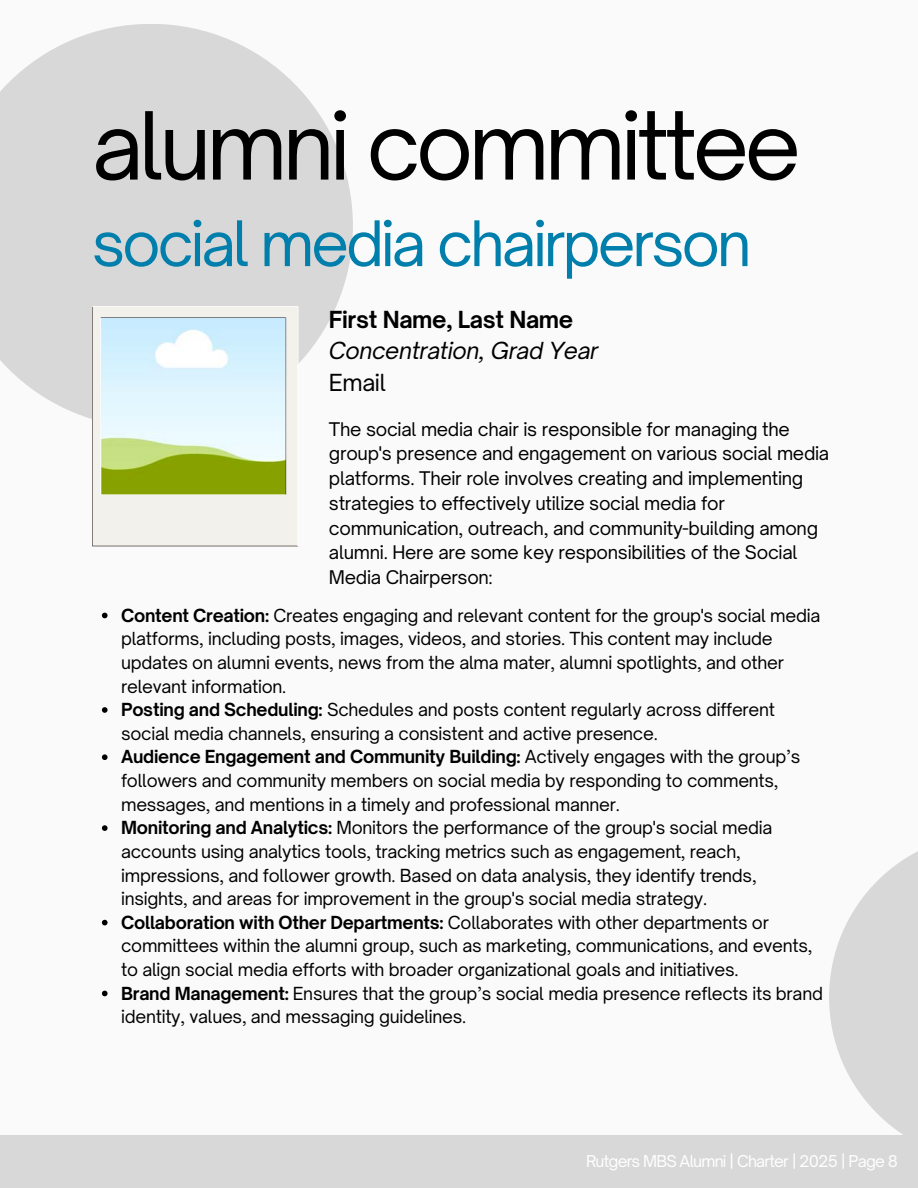
<style>
.page{position:relative;width:918px;height:1188px;background:#fafafa}
.page>*{position:absolute;margin:0;border:0;box-sizing:border-box;transform-origin:0 0}
.t1{font:89.7px "Open Sauce One";letter-spacing:-.05em;color:#000}
.t2{font:60px "Open Sauce One";letter-spacing:-.05em;color:#007fac}
.t3{font:italic 22.5px/31.5px "Open Sauce One";letter-spacing:-.015em;color:#000}
.t4{font:18px/24.8px "Open Sauce One";letter-spacing:-.015em;color:#000}
.t5{font:17.25px/23.7px "Open Sauce One";letter-spacing:-.015em;color:#000}
.t6{font:15.6px "Open Sauce One";letter-spacing:-.05em;color:#fff}
.s1{font-weight:700;font-style:normal}
.s2{font-style:normal}
.s3{font-weight:700}
</style>
<div class="page">
<div style="left:0;top:1136px;width:918px;height:52px;background:#d8d8d8"></div>
<svg style="left:0;top:24px;width:353px;height:395px;fill:#d8d8d8"></svg>
<svg style="left:829px;top:851px;width:89px;height:285px;fill:#d8d8d8"></svg>
<svg style="left:92px;top:306px;width:207px;height:240px"></svg>
<svg style="left:102px;top:613px;width:6px;height:5px"></svg>
<svg style="left:102px;top:707px;width:6px;height:6px"></svg>
<svg style="left:102px;top:754px;width:6px;height:6px"></svg>
<svg style="left:102px;top:825px;width:6px;height:6px"></svg>
<svg style="left:102px;top:920px;width:6px;height:5px"></svg>
<svg style="left:102px;top:991px;width:6px;height:5px"></svg>
<h1 class="t1" style="left:92px;top:90px;width:711px">alumni committee</h1>
<h4 class="t2" style="left:92px;top:206px;width:661px">social media chairperson</h4>
<h2 class="t3" style="left:329px;top:303px;width:271px"><span class="s1">First Name, Last Name<br></span>Concentration, Grad Year<br><span class="s2">Email</span></h2>
<h3 class="t4" style="left:329px;top:416px;width:502px">The social media chair is responsible for managing the group's presence and engagement on various social media platforms. Their role involves creating and implementing strategies to effectively utilize social media for communication, outreach, and community-building among alumni. Here are some key responsibilities of the Social Media Chairperson:</h3>
<p class="t5" style="left:121px;top:603px;width:701px"><span class="s3">Content Creation:</span> Creates engaging and relevant content for the group's social media platforms, including posts, images, videos, and stories. This content may include updates on alumni events, news from the alma mater, alumni spotlights, and other relevant information.</p>
<p class="t5" style="left:121px;top:698px;width:655px"><span class="s3">Posting and Scheduling:</span> Schedules and posts content regularly across different social media channels, ensuring a consistent and active presence.</p>
<p class="t5" style="left:121px;top:745px;width:681px"><span class="s3">Audience Engagement and Community Building:</span> Actively engages with the group’s followers and community members on social media by responding to comments, messages, and mentions in a timely and professional manner.</p>
<p class="t5" style="left:121px;top:816px;width:653px"><span class="s3">Monitoring and Analytics:</span> Monitors the performance of the group's social media accounts using analytics tools, tracking metrics such as engagement, reach, impressions, and follower growth. Based on data analysis, they identify trends, insights, and areas for improvement in the group's social media strategy.</p>
<p class="t5" style="left:121px;top:910px;width:693px"><span class="s3">Collaboration with Other Departments:</span> Collaborates with other departments or committees within the alumni group, such as marketing, communications, and events, to align social media efforts with broader organizational goals and initiatives.</p>
<p class="t5" style="left:121px;top:981px;width:703px"><span class="s3">Brand Management:</span> Ensures that the group’s social media presence reflects its brand identity, values, and messaging guidelines.</p>
<p class="t6" style="left:586px;top:1151px;width:313px">Rutgers MBS Alumni | Charter | 2025 | Page 8</p>
</div>
